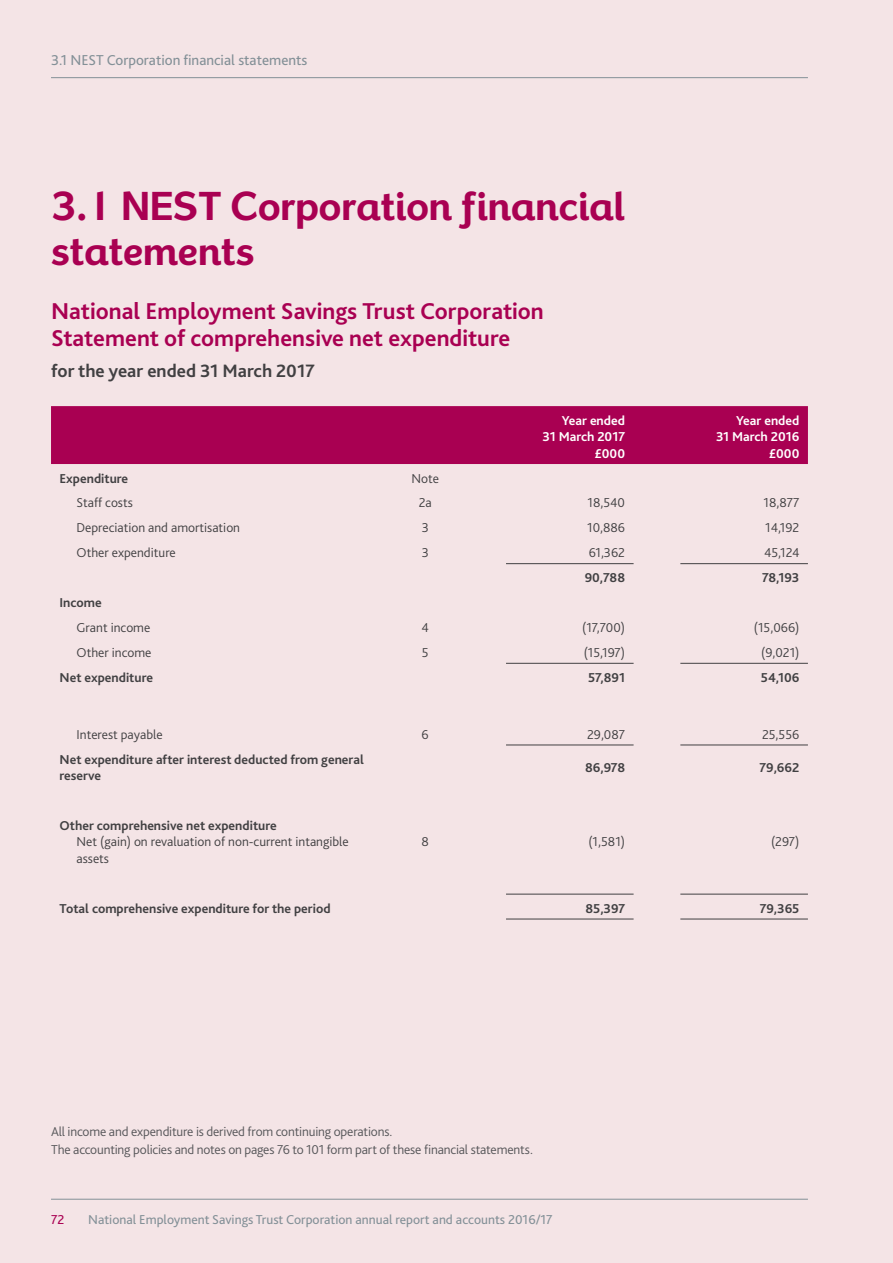
<style>
.page{position:relative;width:893px;height:1263px;background:#f4e4e6}
.page>*{position:absolute;margin:0;border:0;box-sizing:border-box;transform-origin:0 0}
.t1{font:37.5px "Exuberance Primary Bold 3";color:#a90052}
.t2{font:37.5px "Exuberance Primary Bold 2";color:#a90052}
.t3{font:700 24px/27px "Bliss 2";color:#a90052}
.t4{font:700 18.75px "Bliss 2";color:#414042}
.t5{font:15px "Bliss 22";color:#839097}
.t6{font:300 13.5px/16.5px "Bliss 2";color:#414042}
.t7{font:700 13.5px/16.5px "Bliss 2";color:#414042}
.t8{font:300 13.5px/18.3px "Bliss 2";letter-spacing:-.01em;color:#565659}
.t9{font:13.5px "Bliss 210";color:#839097}
.t10{font:700 13.5px/16.5px "Bliss 2";color:#fff;text-align:right}
.t11{font:13.5px "Bliss 22";color:#a90052}
</style>
<div class="page">
<hr style="left:51px;top:1199px;width:757px;height:1px;background:#839097">
<div style="left:51px;top:406px;width:757px;height:58px;background:#a90052"></div>
<hr style="left:680px;top:563px;width:128px;height:1px;background:#414042">
<hr style="left:680px;top:663px;width:128px;height:1px;background:#414042">
<hr style="left:506px;top:663px;width:128px;height:1px;background:#414042">
<hr style="left:680px;top:745px;width:128px;height:1px;background:#414042">
<hr style="left:506px;top:745px;width:128px;height:1px;background:#414042">
<hr style="left:506px;top:894px;width:128px;height:1px;background:#414042">
<hr style="left:506px;top:919px;width:128px;height:1px;background:#414042">
<hr style="left:680px;top:894px;width:128px;height:1px;background:#414042">
<hr style="left:680px;top:919px;width:128px;height:1px;background:#414042">
<hr style="left:506px;top:563px;width:128px;height:1px;background:#414042">
<hr style="left:51px;top:77px;width:757px;height:1px;background:#839097">
<p class="t5" style="left:51px;top:50px;width:258px">3.1 NEST Corporation financial statements</p>
<h1 class="t1" style="left:51px;top:183px;width:575px">3.1 NEST Corporation financial</h1>
<h1 class="t2" style="left:51px;top:228px;width:205px">statements</h1>
<h2 class="t3" style="left:51px;top:297px;width:494px">National Employment Savings Trust Corporation<br>Statement of comprehensive net expenditure</h2>
<h3 class="t4" style="left:51px;top:359px;width:265px">for the year ended 31 March 2017</h3>
<p class="t10" style="left:543px;top:412px;width:84px">Year ended<br>31 March 2017 £000</p>
<p class="t10" style="left:716px;top:412px;width:85px">Year ended<br>31 March 2016 £000</p>
<p class="t7" style="left:60px;top:469px;width:70px">Expenditure</p>
<p class="t6" style="left:411px;top:469px;width:29px">Note</p>
<p class="t6" style="left:77px;top:494px;width:58px">Staff costs</p>
<p class="t6" style="left:419px;top:494px;width:15px">2a</p>
<p class="t6" style="left:588px;top:494px;width:39px">18,540</p>
<p class="t6" style="left:763px;top:494px;width:37px">18,877</p>
<p class="t6" style="left:77px;top:519px;width:165px">Depreciation and amortisation</p>
<p class="t6" style="left:422px;top:519px;width:9px">3</p>
<p class="t6" style="left:587px;top:519px;width:39px">10,886</p>
<p class="t6" style="left:765px;top:519px;width:36px">14,192</p>
<p class="t6" style="left:77px;top:544px;width:101px">Other expenditure</p>
<p class="t6" style="left:422px;top:544px;width:9px">3</p>
<p class="t6" style="left:589px;top:544px;width:38px">61,362</p>
<p class="t6" style="left:764px;top:544px;width:37px">45,124</p>
<p class="t7" style="left:585px;top:569px;width:42px">90,788</p>
<p class="t7" style="left:762px;top:569px;width:39px">78,193</p>
<p class="t7" style="left:60px;top:594px;width:44px">Income</p>
<p class="t6" style="left:77px;top:619px;width:75px">Grant income</p>
<p class="t6" style="left:422px;top:619px;width:9px">4</p>
<p class="t6" style="left:582px;top:619px;width:44px">(17,700)</p>
<p class="t6" style="left:754px;top:619px;width:47px">(15,066)</p>
<p class="t6" style="left:77px;top:644px;width:76px">Other income</p>
<p class="t6" style="left:422px;top:644px;width:8px">5</p>
<p class="t6" style="left:584px;top:644px;width:43px">(15,197)</p>
<p class="t6" style="left:761px;top:644px;width:40px">(9,021)</p>
<p class="t7" style="left:60px;top:669px;width:95px">Net expenditure</p>
<p class="t7" style="left:588px;top:669px;width:39px">57,891</p>
<p class="t7" style="left:761px;top:669px;width:40px">54,106</p>
<p class="t6" style="left:77px;top:725px;width:88px">Interest payable</p>
<p class="t6" style="left:422px;top:725px;width:9px">6</p>
<p class="t6" style="left:587px;top:725px;width:40px">29,087</p>
<p class="t6" style="left:762px;top:725px;width:39px">25,556</p>
<p class="t7" style="left:60px;top:750px;width:306px">Net expenditure after interest deducted from general reserve</p>
<p class="t7" style="left:585px;top:759px;width:42px">86,978</p>
<p class="t7" style="left:759px;top:759px;width:42px">79,662</p>
<p class="t7" style="left:60px;top:817px;width:219px">Other comprehensive net expenditure</p>
<p class="t6" style="left:77px;top:833px;width:274px">Net (gain) on revaluation of non-current intangible assets</p>
<p class="t6" style="left:422px;top:833px;width:9px">8</p>
<p class="t6" style="left:588px;top:833px;width:38px">(1,581)</p>
<p class="t6" style="left:771px;top:833px;width:30px">(297)</p>
<p class="t7" style="left:60px;top:899px;width:273px">Total comprehensive expenditure for the period</p>
<p class="t7" style="left:585px;top:899px;width:41px">85,397</p>
<p class="t7" style="left:760px;top:899px;width:41px">79,365</p>
<p class="t8" style="left:51px;top:1122px;width:483px">All income and expenditure is derived from continuing operations.<br>The accounting policies and notes on pages 76 to 101 form part of these financial statements.</p>
<p class="t11" style="left:51px;top:1211px;width:15px">72</p>
<p class="t9" style="left:88px;top:1211px;width:466px">National Employment Savings Trust Corporation annual report and accounts 2016/17</p>
</div>
